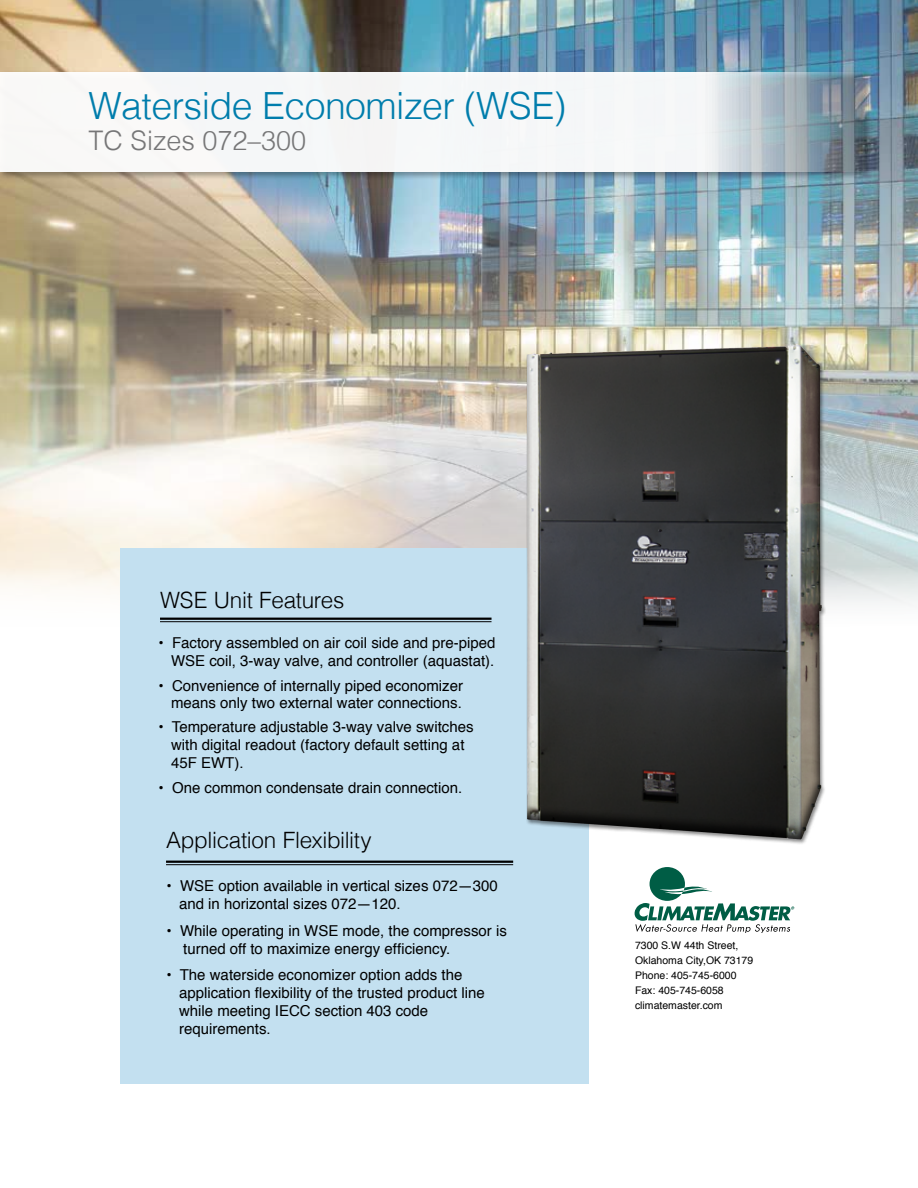
<style>
.page{position:relative;width:918px;height:1188px;background:#fff}
.page>*{position:absolute;margin:0;border:0;box-sizing:border-box;transform-origin:0 0}
.t1{font:300 37.5px "Helvetica";letter-spacing:-.015em;color:#007dac}
.t2{font:300 27px "Helvetica";color:#767677}
.t3{font:300 22.5px "Helvetica";letter-spacing:-.015em;color:#000}
.t4{font:15px/18px "Helvetica";color:#000}
.t5{font:10.5px/15px "Helvetica";color:#000}
</style>
<div class="page">
<img style="left:0;top:0;width:918px;height:605px">
<div style="left:120px;top:549px;width:469px;height:535px;background:#c3e0f0"></div>
<div style="left:0;top:70px;width:872px;height:110px;background:#000;opacity:.31"></div>
<svg style="left:0;top:72px;width:864px;height:100px;fill:#f5f7f8"></svg>
<div style="left:487px;top:327px;width:345px;height:558px;background:#000;opacity:.75"></div>
<hr style="left:166px;top:861px;width:347px;height:2px;background:#000">
<hr style="left:166px;top:864px;width:347px;height:1px;background:#000">
<hr style="left:160px;top:618px;width:332px;height:2px;background:#000">
<hr style="left:160px;top:621px;width:332px;height:1px;background:#000">
<svg style="left:634px;top:867px;width:160px;height:66px"></svg>
<h1 class="t1" style="left:88px;top:73px;width:479px">Waterside Economizer (WSE)</h1>
<h2 class="t2" style="left:88px;top:118px;width:219px">TC Sizes 072–300</h2>
<h3 class="t3" style="left:160px;top:581px;width:186px">WSE Unit Features</h3>
<p class="t4" style="left:159px;top:635px;width:339px;text-align:right">• Factory assembled on air coil side and pre-piped<br>WSE coil, 3-way valve, and controller (aquastat).</p>
<p class="t4" style="left:159px;top:678px;width:306px;line-height:16.5px;text-align:right">• Convenience of internally piped economizer means only two external water connections.</p>
<p class="t4" style="left:171px;top:719px;width:304px;text-indent:-13px">• Temperature adjustable 3-way valve switches with digital readout (factory default setting at<br>45F EWT).</p>
<p class="t4" style="left:159px;top:779px;width:305px">• One common condensate drain connection.</p>
<h3 class="t3" style="left:166px;top:821px;width:207px">Application Flexibility</h3>
<p class="t4" style="left:179px;top:878px;width:320px;text-indent:-13px">• WSE option available in vertical sizes 072—300 and in horizontal sizes 072—120.</p>
<p class="t4" style="left:183px;top:922px;width:325px;text-indent:-17px">• While operating in WSE mode, the compressor is turned off to maximize energy efficiency.</p>
<p class="t4" style="left:179px;top:966px;width:307px;text-indent:-13px">• The waterside economizer option adds the application flexibility of the trusted product line while meeting IECC section 403 code requirements.</p>
<p class="t5" style="left:635px;top:938px;width:120px">7300 S.W 44th Street,<br>Oklahoma City,OK 73179<br>Phone: 405-745-6000<br>Fax: 405-745-6058 climatemaster.com</p>
</div>
